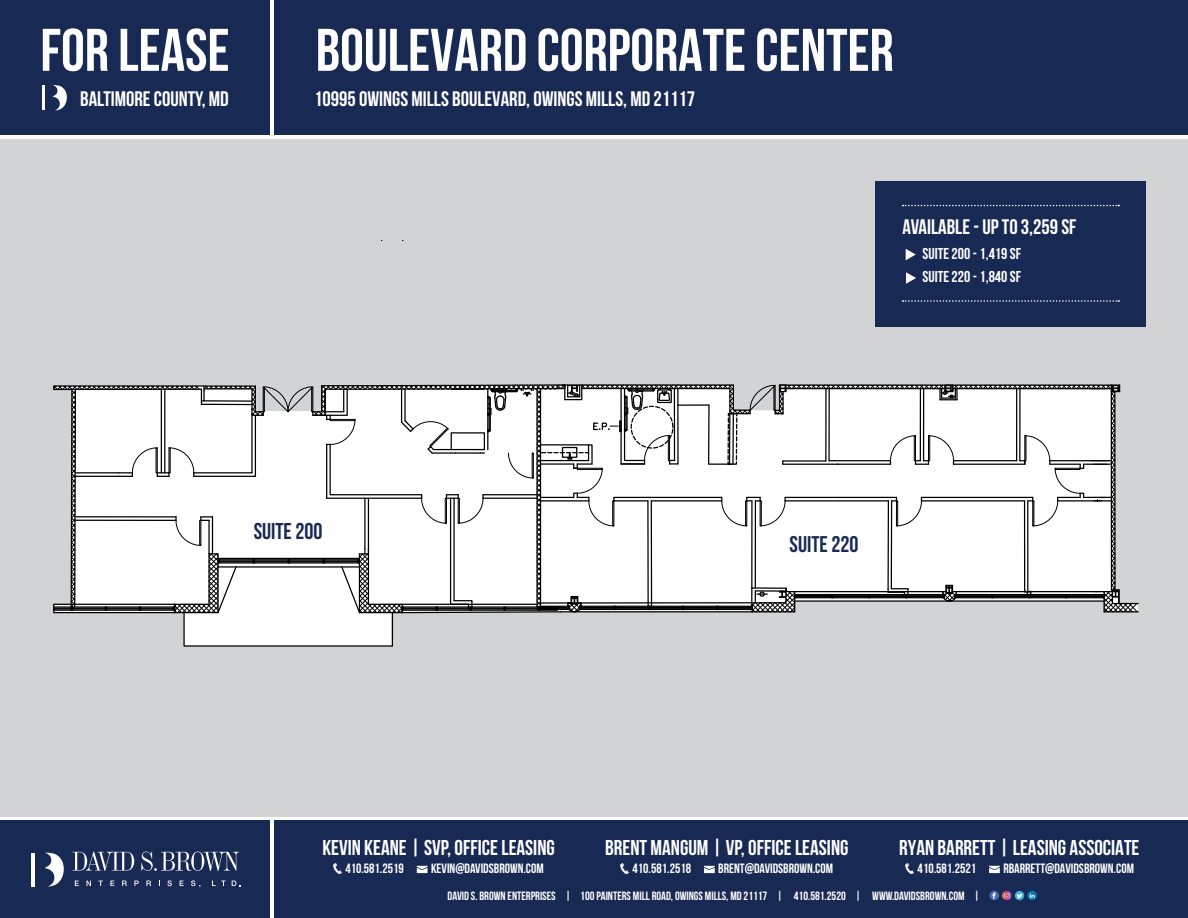
<style>
.page{position:relative;width:1188px;height:918px;background:#fff}
.page>*{position:absolute;margin:0;border:0;box-sizing:border-box;transform-origin:0 0}
.t1{font:60px "Bebas Neue";color:#fff}
.t2{font:22.95px "Bebas Neue";color:#182a54}
.t3{font:22.65px "Bebas Neue";color:#182a54}
.t4{font:21.45px "Bebas Neue";color:#fff}
.t5{font:21px "Bebas Neue";color:#fff}
.t6{font:15.75px/23px "Bebas Neue";color:#fff}
.t7{font:13.5px "Bebas Neue";color:#fff}
.t8{font:12px "Bebas Neue";color:#fff}
</style>
<div class="page">
<div style="left:0;top:139px;width:1188px;height:678px;background:#d1d3d4"></div>
<div style="left:875px;top:181px;width:271px;height:146px;background:#182a54"></div>
<div style="left:0;top:0;width:270px;height:135px;background:#182a54"></div>
<div style="left:274px;top:0;width:914px;height:135px;background:#182a54"></div>
<div style="left:0;top:821px;width:270px;height:97px;background:#182a54"></div>
<div style="left:274px;top:821px;width:914px;height:97px;background:#182a54"></div>
<svg style="left:52px;top:85px;width:15px;height:25px"></svg>
<hr style="left:42px;top:85px;width:3px;height:25px;background:#fff">
<svg style="left:75px;top:881px;width:4px;height:5px"></svg>
<svg style="left:87px;top:881px;width:4px;height:5px"></svg>
<svg style="left:98px;top:881px;width:5px;height:5px"></svg>
<svg style="left:110px;top:881px;width:4px;height:5px"></svg>
<svg style="left:122px;top:881px;width:5px;height:5px"></svg>
<svg style="left:134px;top:881px;width:5px;height:5px"></svg>
<svg style="left:146px;top:881px;width:5px;height:5px"></svg>
<svg style="left:167px;top:880px;width:5px;height:6px"></svg>
<svg style="left:180px;top:881px;width:4px;height:5px"></svg>
<svg style="left:191px;top:880px;width:9px;height:7px"></svg>
<svg style="left:212px;top:881px;width:14px;height:5px"></svg>
<svg style="left:232px;top:881px;width:9px;height:5px"></svg>
<svg style="left:72px;top:852px;width:62px;height:19px"></svg>
<svg style="left:141px;top:852px;width:98px;height:19px"></svg>
<svg style="left:45px;top:853px;width:19px;height:34px"></svg>
<hr style="left:31px;top:853px;width:4px;height:33px;background:#fff">
<svg style="left:903px;top:205px;width:216px;height:1px"></svg>
<svg style="left:903px;top:300px;width:216px;height:2px"></svg>
<svg style="left:906px;top:249px;width:10px;height:11px"></svg>
<svg style="left:417px;top:866px;width:11px;height:7px"></svg>
<svg style="left:704px;top:866px;width:11px;height:7px"></svg>
<svg style="left:989px;top:866px;width:11px;height:7px"></svg>
<svg style="left:990px;top:891px;width:47px;height:9px"></svg>
<svg style="left:334px;top:863px;width:7px;height:11px"></svg>
<svg style="left:621px;top:863px;width:8px;height:11px"></svg>
<svg style="left:906px;top:863px;width:8px;height:11px"></svg>
<svg style="left:906px;top:272px;width:10px;height:12px"></svg>
<svg style="left:53px;top:384px;width:1085px;height:263px"></svg>
<hr style="left:76px;top:520px;width:100px;height:1px;background:#000">
<hr style="left:76px;top:516px;width:100px;height:2px;background:#000">
<h1 class="t1" style="left:40px;top:17px;width:191px">FOR LEASE</h1>
<h3 class="t5" style="left:80px;top:87px;width:150px">BALTIMORE COUNTY, MD</h3>
<h1 class="t1" style="left:316px;top:17px;width:579px">BOULEVARD CORPORATE CENTER</h1>
<h3 class="t5" style="left:314px;top:87px;width:382px">10995 OWINGS MILLS BOULEVARD, OWINGS MILLS, MD 21117</h3>
<h3 class="t5" style="left:903px;top:215px;width:175px">AVAILABLE - UP TO 3,259 SF</h3>
<p class="t6" style="left:923px;top:242px;width:100px">SUITE 200 - 1,419 SF<br>SUITE 220 - 1,840 SF</p>
<h2 class="t2" style="left:254px;top:518px;width:70px">SUITE 200</h2>
<h3 class="t3" style="left:790px;top:531px;width:70px">SUITE 220</h3>
<h3 class="t4" style="left:322px;top:836px;width:234px">KEVIN KEANE | SVP, OFFICE LEASING</h3>
<h3 class="t4" style="left:605px;top:836px;width:245px">BRENT MANGUM | VP, OFFICE LEASING</h3>
<h3 class="t4" style="left:899px;top:836px;width:242px">RYAN BARRETT | LEASING ASSOCIATE</h3>
<p class="t7" style="left:345px;top:861px;width:60px">410.581.2519</p>
<p class="t7" style="left:431px;top:861px;width:114px">KEVIN@DAVIDSBROWN.COM</p>
<p class="t7" style="left:633px;top:861px;width:60px">410.581.2518</p>
<p class="t7" style="left:718px;top:861px;width:116px">BRENT@DAVIDSBROWN.COM</p>
<p class="t7" style="left:918px;top:861px;width:60px">410.581.2521</p>
<p class="t7" style="left:1003px;top:861px;width:132px">RBARRETT@DAVIDSBROWN.COM</p>
<p class="t8" style="left:448px;top:889px;width:110px">SES I RPRETNENWORB. SD I VAD</p>
<p class="t8" style="left:565px;top:889px;width:7px">|</p>
<p class="t8" style="left:580px;top:889px;width:189px">71112DM, SLL IMSGNIWO, DAORLL IMSRETNI AP001</p>
<p class="t8" style="left:777px;top:889px;width:7px">|</p>
<p class="t8" style="left:794px;top:889px;width:53px">0252 . 185 . 014</p>
<p class="t8" style="left:855px;top:889px;width:7px">|</p>
<p class="t8" style="left:872px;top:889px;width:94px">MOC . NWORBSD I VAD .WWW</p>
<p class="t8" style="left:974px;top:889px;width:7px">|</p>
</div>
